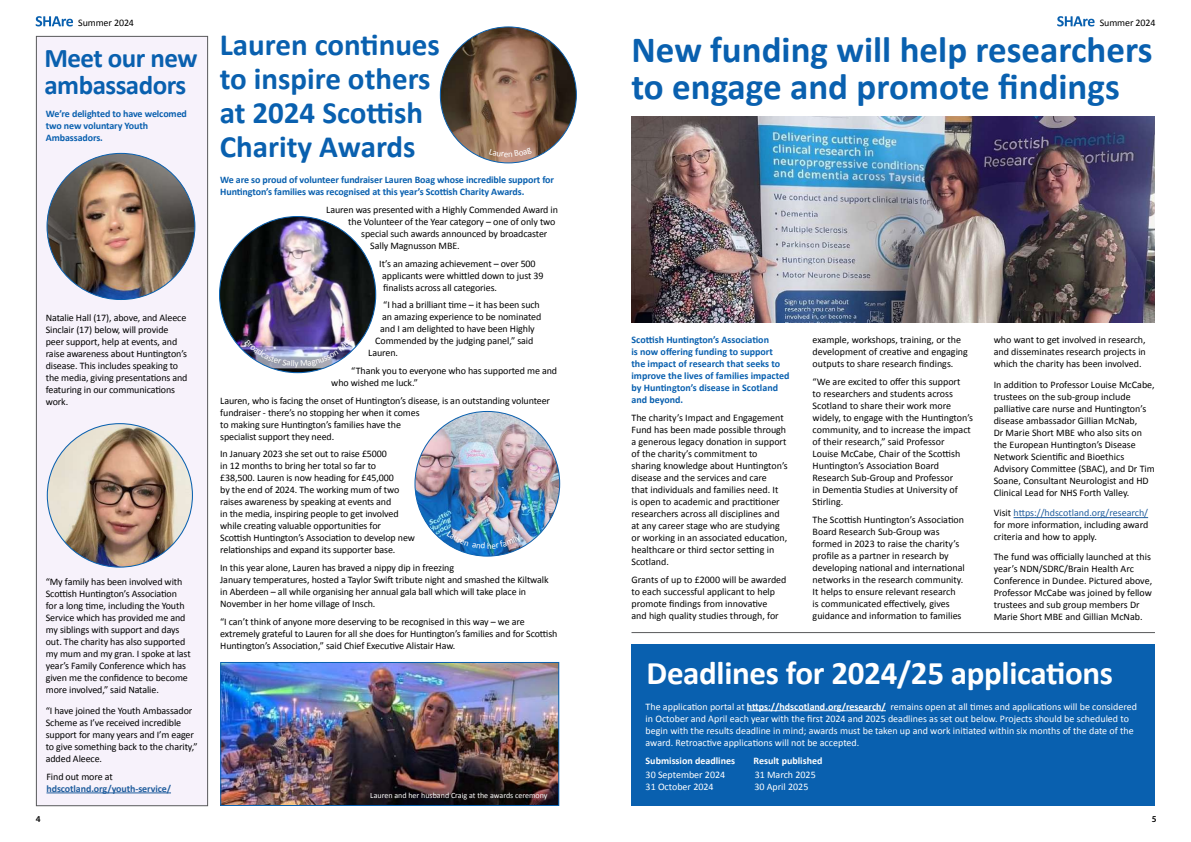
<style>
.page{position:relative;width:1191px;height:842px;background:#fff}
.page>*{position:absolute;margin:0;border:0;box-sizing:border-box;transform-origin:0 0}
.t1{font:700 37px/37.7px "Calibri";color:#0960af}
.t2{font:700 33px "Calibri";letter-spacing:-.01em;color:#fff}
.t3{font:700 31px/34px "Calibri";color:#0960af}
.t4{font:700 27px/27px "Calibri";letter-spacing:-.02em;color:#0960af}
.t5{font:10px/12px "Calibri";letter-spacing:-.01em;color:#000}
.t6{font:10px/12px "Calibri";color:#fff}
.t7{font:700 10px/12px "Calibri";letter-spacing:-.01em;color:#0960af}
.t8{font:700 10px "Calibri";color:#fff}
.t9{font:700 10px "Calibri";letter-spacing:-.01em;color:#215e9e}
.t10{font:600 9px "Myriad Pro";color:#000}
.t11{font:8px "Calibri";color:#fff}
.s1{color:#215e9e}
.s2{font-weight:700}
</style>
<div class="page">
<svg style="left:36px;top:16px;width:37px;height:10px"></svg>
<svg style="left:1057px;top:16px;width:37px;height:10px"></svg>
<img style="left:219px;top:216px;width:157px;height:157px;border-radius:78px">
<img style="left:415px;top:411px;width:144px;height:145px;border-radius:72px">
<img style="left:222px;top:664px;width:335px;height:140px">
<div style="left:220px;top:662px;width:339px;height:144px;border:1px solid #0960af"></div>
<div style="left:36px;top:36px;width:172px;height:770px;background:#f7f2fb;border:1px solid #58595b"></div>
<img style="left:47px;top:153px;width:148px;height:146px">
<img style="left:48px;top:424px;width:144px;height:142px">
<img style="left:440px;top:27px;width:136px;height:136px;border-radius:68px">
<hr style="left:1013px;top:517px;width:135px;height:1px;background:#215e9e">
<img style="left:631px;top:117px;width:524px;height:205px">
<div style="left:631px;top:645px;width:524px;height:161px;background:#0960af"></div>
<hr style="left:747px;top:710px;width:139px;height:1px;background:#fff">
<hr style="left:631px;top:632px;width:524px;height:1px;background:#58595b">
<hr style="left:46px;top:792px;width:125px;height:1px;background:#215e9e">
<img style="left:245px;top:337px;width:108px;height:31px">
<svg style="left:489px;top:148px;width:43px;height:9px"></svg>
<svg style="left:447px;top:531px;width:75px;height:18px"></svg>
<p class="t5" style="left:78px;top:17px;width:57px">Summer 2024</p>
<p class="t5" style="left:1099px;top:17px;width:57px">Summer 2024</p>
<h3 class="t4" style="left:45px;top:45px;width:154px">Meet our new ambassadors</h3>
<p class="t7" style="left:46px;top:108px;width:143px">We’re delighted to have welcomed two new voluntary Youth<br>Ambassadors.</p>
<p class="t5" style="left:46px;top:312px;width:143px">Natalie Hall (17), above, and Aleece<br>Sinclair (17) below, will provide peer support, help at events, and raise awareness about Huntington’s disease. This includes speaking to the media, giving presentations and featuring in our communications work.</p>
<p class="t5" style="left:46px;top:576px;width:146px">“My family has been involved with Scottish Huntington’s Association for a long time, including the Youth Service which has provided me and my siblings with support and days out. The charity has also supported my mum and my gran. I spoke at last year’s Family Conference which has given me the confidence to become more involved,” said Natalie.</p>
<p class="t5" style="left:46px;top:705px;width:153px">“I have joined the Youth Ambassador<br>Scheme as I’ve received incredible support for many years and I’m eager to give something back to the charity,” added Aleece.</p>
<p class="t5" style="left:46px;top:771px;width:68px">Find out more at</p>
<p class="t9" style="left:46px;top:782px;width:126px">hdscotland.org/youth-service/</p>
<h3 class="t3" style="left:220px;top:27px;width:222px">Lauren continues to inspire others at 2024 Scottish<br>Charity Awards</h3>
<p class="t7" style="left:220px;top:174px;width:335px">We are so proud of volunteer fundraiser Lauren Boag whose incredible support for<br>Huntington’s families was recognised at this year’s Scottish Charity Awards.</p>
<p class="t5" style="left:326px;top:204px;width:233px">Lauren was presented with a Highly Commended Award in</p>
<p class="t5" style="left:348px;top:216px;width:209px">the Volunteer of the Year category – one of only two</p>
<p class="t5" style="left:361px;top:228px;width:188px">special such awards announced by broadcaster</p>
<p class="t5" style="left:370px;top:240px;width:91px">Sally Magnusson MBE.</p>
<p class="t5" style="left:382px;top:257px;width:163px;text-indent:-3px">It’s an amazing achievement – over 500 applicants were whittled down to just 39 finalists across all categories.</p>
<p class="t5" style="left:383px;top:299px;width:158px">“I had a brilliant time – it has been such</p>
<p class="t5" style="left:382px;top:311px;width:161px">an amazing experience to be nominated</p>
<p class="t5" style="left:380px;top:323px;width:156px">and I am delighted to have been Highly</p>
<p class="t5" style="left:375px;top:335px;width:159px">Commended by the judging panel,” said</p>
<p class="t5" style="left:368px;top:347px;width:31px">Lauren.</p>
<p class="t5" style="left:331px;top:365px;width:227px;text-indent:20px">“Thank you to everyone who has supported me and who wished me luck.”</p>
<p class="t5" style="left:220px;top:394px;width:331px">Lauren, who is facing the onset of Huntington’s disease, is an outstanding volunteer fundraiser - there’s no stopping her when it comes<br>to making sure Huntington’s families have the<br>specialist support they need.</p>
<p class="t5" style="left:220px;top:448px;width:196px">In January 2023 she set out to raise £5000<br>in 12 months to bring her total so far to<br>£38,500. Lauren is now heading for £45,000<br>by the end of 2024. The working mum of two raises awareness by speaking at events and<br>in the media, inspiring people to get involved while creating valuable opportunities for<br>Scottish Huntington’s Association to develop new relationships and expand its supporter base.</p>
<p class="t5" style="left:220px;top:562px;width:330px">In this year alone, Lauren has braved a nippy dip in freezing<br>January temperatures, hosted a Taylor Swift tribute night and smashed the Kiltwalk in Aberdeen – all while organising her annual gala ball which will take place in November in her home village of Insch.</p>
<p class="t5" style="left:220px;top:615px;width:339px">“I can’t think of anyone more deserving to be recognised in this way – we are extremely grateful to Lauren for all she does for Huntington’s families and for Scottish<br>Huntington’s Association,” said Chief Executive Alistair Haw.</p>
<p class="t11" style="left:370px;top:790px;width:179px">Lauren and her husband Craig at the awards ceremony</p>
<h1 class="t1" style="left:631px;top:30px;width:522px">New funding will help researchers to engage and promote findings</h1>
<p class="t7" style="left:631px;top:334px;width:159px">Scottish Huntington’s Association<br>is now offering funding to support<br>the impact of research that seeks to improve the lives of families impacted by Huntington’s disease in Scotland and beyond.</p>
<p class="t5" style="left:631px;top:412px;width:158px">The charity’s Impact and Engagement Fund has been made possible through a generous legacy donation in support of the charity’s commitment to sharing knowledge about Huntington’s disease and the services and care<br>that individuals and families need. It<br>is open to academic and practitioner researchers across all disciplines and at any career stage who are studying or working in an associated education, healthcare or third sector setting in Scotland.</p>
<p class="t5" style="left:631px;top:573px;width:156px">Grants of up to £2000 will be awarded to each successful applicant to help promote findings from innovative<br>and high quality studies through, for</p>
<p class="t5" style="left:812px;top:334px;width:157px">example, workshops, training, or the development of creative and engaging outputs to share research findings.</p>
<p class="t5" style="left:812px;top:376px;width:162px">“We are excited to offer this support<br>to researchers and students across Scotland to share their work more widely, to engage with the Huntington’s community, and to increase the impact of their research,” said Professor<br>Louise McCabe, Chair of the Scottish Huntington’s Association Board Research Sub-Group and Professor<br>in Dementia Studies at University of Stirling.</p>
<p class="t5" style="left:812px;top:513px;width:154px">The Scottish Huntington’s Association Board Research Sub-Group was formed in 2023 to raise the charity’s profile as a partner in research by developing national and international networks in the research community.<br>It helps to ensure relevant research<br>is communicated effectively, gives guidance and information to families</p>
<p class="t5" style="left:993px;top:334px;width:154px;text-align:justify">who want to get involved in research, and disseminates research projects in which the charity has been involved.</p>
<p class="t5" style="left:993px;top:379px;width:163px">In addition to Professor Louise McCabe, trustees on the sub-group include palliative care nurse and Huntington’s disease ambassador Gillian McNab,<br>Dr Marie Short MBE who also sits on the European Huntington’s Disease Network Scientific and Bioethics Advisory Committee (SBAC), and Dr Tim Soane, Consultant Neurologist and HD Clinical Lead for NHS Forth Valley.</p>
<p class="t5" style="left:993px;top:507px;width:156px;text-align:justify">Visit <span class="s1">https://hdscotland.org/research/ </span>for more information, including award criteria and how to apply.</p>
<p class="t5" style="left:993px;top:550px;width:160px">The fund was officially launched at this year’s NDN/SDRC/Brain Health Arc Conference in Dundee. Pictured above, Professor McCabe was joined by fellow trustees and sub group members Dr Marie Short MBE and Gillian McNab.</p>
<h2 class="t2" style="left:646px;top:652px;width:468px">Deadlines for 2024/25 applications</h2>
<p class="t6" style="left:645px;top:700px;width:493px">The application portal at <span class="s2">https://hdscotland.org/research/</span> remains open at all times and applications will be considered in October and April each year with the first 2024 and 2025 deadlines as set out below. Projects should be scheduled to begin with the results deadline in mind; awards must be taken up and work initiated within six months of the date of the award. Retroactive applications will not be accepted.</p>
<p class="t8" style="left:645px;top:754px;width:91px">Submission deadlines</p>
<p class="t8" style="left:753px;top:754px;width:70px">Result published</p>
<p class="t6" style="left:645px;top:768px;width:81px">30 September 2024</p>
<p class="t6" style="left:754px;top:768px;width:63px">31 March 2025</p>
<p class="t6" style="left:645px;top:780px;width:70px">31 October 2024</p>
<p class="t6" style="left:754px;top:780px;width:56px">30 April 2025</p>
<p class="t10" style="left:36px;top:813px;width:6px">4</p>
<p class="t10" style="left:1151px;top:813px;width:6px">5</p>
</div>
